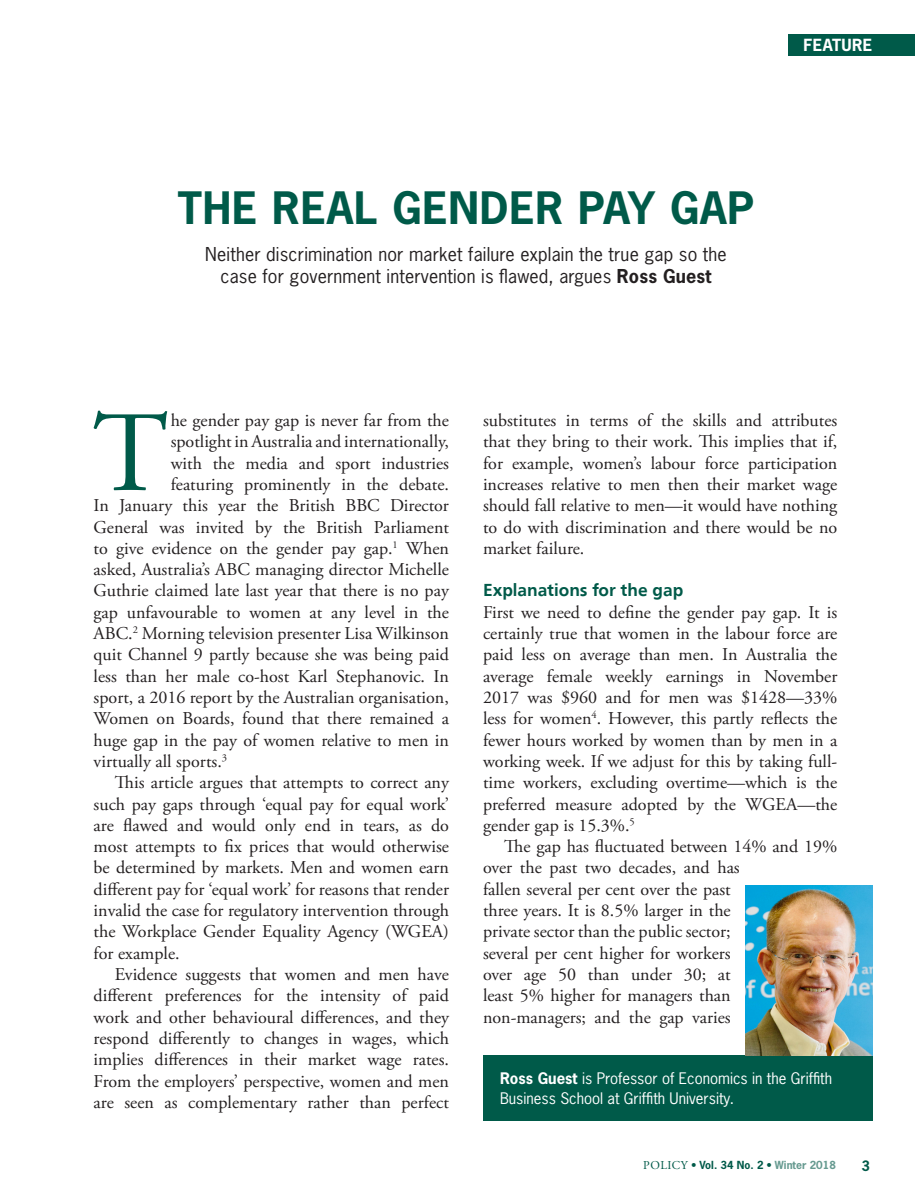
<style>
.page{position:relative;width:915px;height:1191px;background:#fff}
.page>*{position:absolute;margin:0;border:0;box-sizing:border-box;transform-origin:0 0}
._07_Body_copy_no_ind{font:114.45px "Adobe Garamond Pro";color:#005a49}
._03_Big_Title{font:700 42px "News Gothic Std";letter-spacing:.02em;color:#005a49}
._06_Body_copy{font:18px/21.3px "Adobe Garamond Pro";color:#231f20;text-align:justify}
._07_Body_copy_no_ind-2{font:18px/21.3px "Adobe Garamond Pro";color:#231f20;text-align:justify}
._04_Author_summary{font:18px/22.5px "News Gothic Std";letter-spacing:.01em;color:#231f20;text-align:center}
._10_Sub_head_A{font:700 18px "Frugal Sans";color:#005a49}
.t1{font:700 15.75px "News Gothic Std";letter-spacing:.025em;color:#fff}
._05_Author_Article{font:15px/19.5px "News Gothic Std";color:#fff}
.t2{font:700 13.5px "News Gothic Std";color:#005a49}
.t3{font:700 10.5px "News Gothic Std";color:#005a49}
.s1{font-weight:700}
.s2{font-family:"Adobe Garamond Pro";font-weight:400;font-size:12px}
.s3{color:#669a90}
</style>
<div class="page">
<div style="left:788px;top:34px;width:126px;height:22px;background:#005a49"></div>
<div style="left:483px;top:1055px;width:389px;height:66px;background:#005a49"></div>
<img style="left:745px;top:885px;width:127px;height:170px">
<p class="t1" style="left:803px;top:35px;width:70px">FEATURE</p>
<p class="_03_Big_Title" style="left:178px;top:181px;width:577px">THE REAL GENDER PAY GAP</p>
<p class="_04_Author_summary" style="left:205px;top:242px;width:522px">Neither discrimination nor market failure explain the true gap so the case for government intervention is flawed, argues <span class="s1">Ross Guest</span></p>
<p class="_07_Body_copy_no_ind" style="left:93px;top:385px;width:77px">T</p>
<p class="_07_Body_copy_no_ind-2" style="left:171px;top:410px;width:280px">he gender pay gap is never far from the</p>
<p class="_07_Body_copy_no_ind-2" style="left:171px;top:431px;width:280px">spotlight in Australia and internationally,</p>
<p class="_07_Body_copy_no_ind-2" style="left:171px;top:453px;width:280px">with the media and sport industries</p>
<p class="_07_Body_copy_no_ind-2" style="left:171px;top:474px;width:280px">featuring prominently in the debate.</p>
<p class="_07_Body_copy_no_ind-2" style="left:94px;top:495px;width:357px">In January this year the British BBC Director</p>
<p class="_07_Body_copy_no_ind-2" style="left:94px;top:517px;width:357px">General was invited by the British Parliament</p>
<p class="_07_Body_copy_no_ind-2" style="left:94px;top:538px;width:357px">to give evidence on the gender pay gap.<sup>1</sup> When</p>
<p class="_07_Body_copy_no_ind-2" style="left:94px;top:559px;width:357px">asked, Australia’s ABC managing director Michelle</p>
<p class="_07_Body_copy_no_ind-2" style="left:94px;top:581px;width:356px">Guthrie claimed late last year that there is no pay</p>
<p class="_07_Body_copy_no_ind-2" style="left:94px;top:602px;width:357px">gap unfavourable to women at any level in the</p>
<p class="_07_Body_copy_no_ind-2" style="left:94px;top:623px;width:357px">ABC.<sup>2</sup> Morning television presenter Lisa Wilkinson</p>
<p class="_07_Body_copy_no_ind-2" style="left:94px;top:644px;width:357px">quit Channel 9 partly because she was being paid</p>
<p class="_07_Body_copy_no_ind-2" style="left:94px;top:666px;width:357px">less than her male co-host Karl Stephanovic. In</p>
<p class="_07_Body_copy_no_ind-2" style="left:94px;top:687px;width:357px">sport, a 2016 report by the Australian organisation,</p>
<p class="_07_Body_copy_no_ind-2" style="left:94px;top:708px;width:357px">Women on Boards, found that there remained a</p>
<p class="_07_Body_copy_no_ind-2" style="left:94px;top:730px;width:357px">huge gap in the pay of women relative to men in</p>
<p class="_07_Body_copy_no_ind-2" style="left:94px;top:751px;width:135px">virtually all sports.<sup>3</sup></p>
<p class="_06_Body_copy" style="left:94px;top:772px;width:357px;text-indent:21px">This article argues that attempts to correct any such pay gaps through ‘equal pay for equal work’ are flawed and would only end in tears, as do most attempts to fix prices that would otherwise be determined by markets. Men and women earn different pay for ‘equal work’ for reasons that render invalid the case for regulatory intervention through the Workplace Gender Equality Agency (WGEA) for example.</p>
<p class="_06_Body_copy" style="left:94px;top:964px;width:357px;text-indent:21px">Evidence suggests that women and men have different preferences for the intensity of paid work and other behavioural differences, and they respond differently to changes in wages, which implies differences in their market wage rates.<br>From the employers’ perspective, women and men are seen as complementary rather than perfect</p>
<p class="_06_Body_copy" style="left:483px;top:410px;width:356px">substitutes in terms of the skills and attributes that they bring to their work. This implies that if, for example, women’s labour force participation increases relative to men then their market wage should fall relative to men—it would have nothing to do with discrimination and there would be no market failure.</p>
<p class="_10_Sub_head_A" style="left:483px;top:580px;width:202px">Explanations for the gap</p>
<p class="_07_Body_copy_no_ind-2" style="left:483px;top:602px;width:356px">First we need to define the gender pay gap. It is certainly true that women in the labour force are paid less on average than men. In Australia the average female weekly earnings in November 2017 was $960 and for men was $1428—33% less for women<sup>4</sup>. However, this partly reflects the fewer hours worked by women than by men in a working week. If we adjust for this by taking full&shy;time workers, excluding overtime—which is the preferred measure adopted by the WGEA—the gender gap is 15.3%.<sup>5</sup></p>
<p class="_06_Body_copy" style="left:483px;top:836px;width:355px;text-align:left;text-indent:21px">The gap has fluctuated between 14% and 19% over the past two decades, and has<br>fallen several per cent over the past<br>three years. It is 8.5% larger in the<br>private sector than the public sector;<br>several per cent higher for workers<br>over age 50 than under 30; at<br>least 5% higher for managers than non-managers; and the gap varies</p>
<p class="_05_Author_Article" style="left:500px;top:1068px;width:333px"><span class="s1">Ross Guest</span> is Professor of Economics in the Griffith<br>Business School at Griffith University.</p>
<p class="t3" style="left:643px;top:1158px;width:194px"><span class="s2">POLICY</span> • Vol. 34 No. 2 • <span class="s3">Winter 2018</span></p>
<p class="t2" style="left:861px;top:1157px;width:10px">3</p>
</div>
